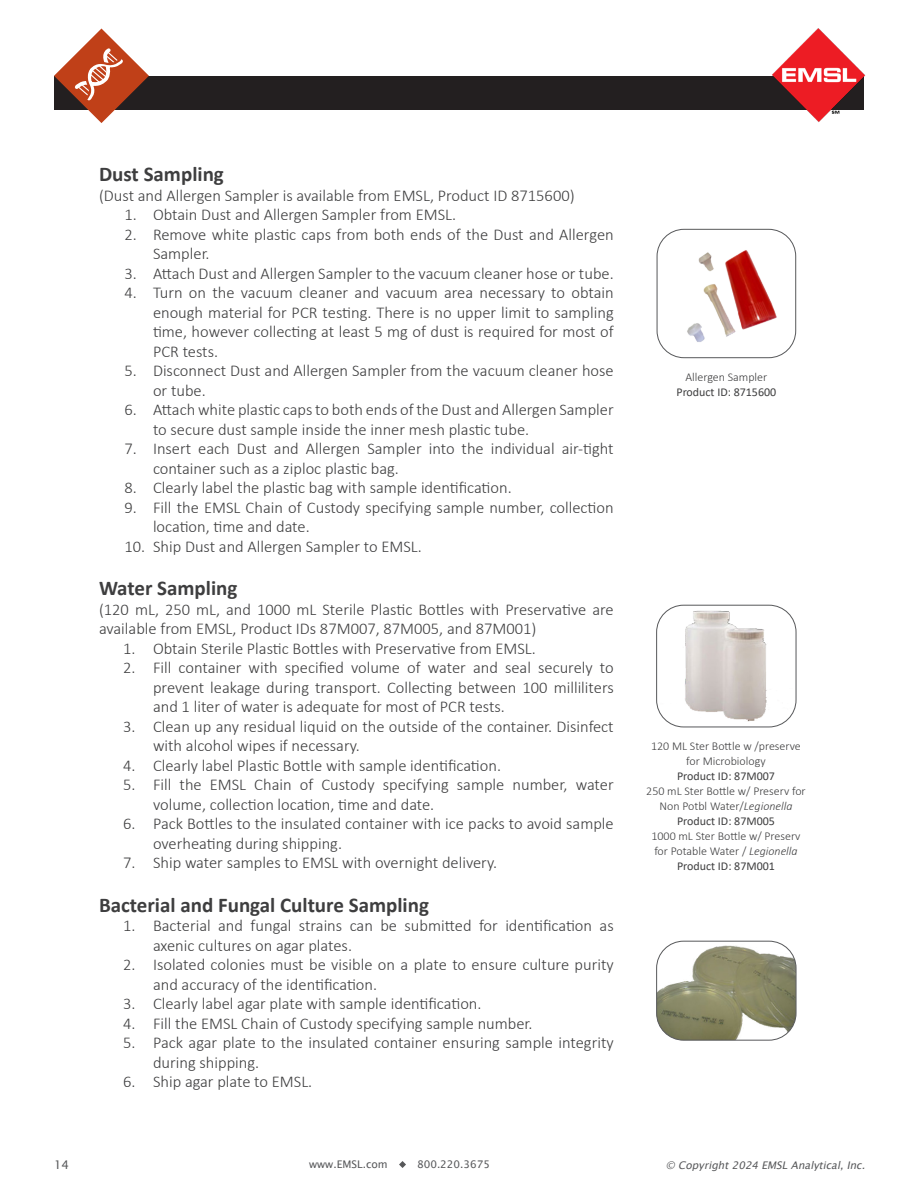
<style>
.page{position:relative;width:918px;height:1188px;background:#fff}
.page>*{position:absolute;margin:0;border:0;box-sizing:border-box;transform-origin:0 0}
.t1{font:700 21px "Calibri";color:#3e3e3f}
.t2{font:300 16.5px/19.5px "Calibri";color:#3e3e3f}
.t3{font:300 12px/15px "Calibri";color:#3e3e3f;text-align:center}
.t4{font:12px "Calibri";color:#3e3e3f}
.t5{font:12px "Lucida Sans Unicode";color:#57585a}
.t6{font:italic 10.5px "Lucida Sans Unicode";color:#57585a}
.t7{font:10.5px "Lucida Sans Unicode";color:#57585a}
.s1{font-style:italic}
</style>
<div class="page">
<svg style="left:399px;top:1161px;width:7px;height:7px"></svg>
<div style="left:54px;top:76px;width:810px;height:34px;background:#231f20"></div>
<img style="left:772px;top:29px;width:94px;height:93px">
<svg style="left:54px;top:29px;width:95px;height:94px"></svg>
<img style="left:657px;top:229px;width:139px;height:129px">
<div style="left:657px;top:229px;width:139px;height:129px;border:1px solid #57585a;border-radius:27px"></div>
<img style="left:657px;top:605px;width:139px;height:122px">
<div style="left:656px;top:605px;width:140px;height:122px;border:1px solid #57585a;border-radius:27px"></div>
<img style="left:657px;top:941px;width:139px;height:98px">
<div style="left:656px;top:941px;width:140px;height:100px;border:1px solid #57585a;border-radius:27px"></div>
<p class="t1" style="left:99px;top:160px;width:126px">Dust Sampling</p>
<p class="t2" style="left:99px;top:186px;width:477px">(Dust and Allergen Sampler is available from EMSL, Product ID 8715600)</p>
<p class="t2" style="left:124px;top:205px;width:333px">1. Obtain Dust and Allergen Sampler from EMSL.</p>
<p class="t2" style="left:153px;top:225px;width:462px;text-indent:-28px">2. Remove white plastic caps from both ends of the Dust and Allergen<br>Sampler.</p>
<p class="t2" style="left:124px;top:264px;width:491px">3. Attach Dust and Allergen Sampler to the vacuum cleaner hose or tube.</p>
<p class="t2" style="left:153px;top:283px;width:462px;text-align:justify;text-indent:-28px">4. Turn on the vacuum cleaner and vacuum area necessary to obtain enough material for PCR testing. There is no upper limit to sampling time, however collecting at least 5 mg of dust is required for most of PCR tests.</p>
<p class="t2" style="left:153px;top:361px;width:462px;text-indent:-28px">5. Disconnect Dust and Allergen Sampler from the vacuum cleaner hose or tube.</p>
<p class="t2" style="left:153px;top:400px;width:462px;text-indent:-28px">6. Attach white plastic caps to both ends of the Dust and Allergen Sampler to secure dust sample inside the inner mesh plastic tube.</p>
<p class="t2" style="left:153px;top:439px;width:462px;text-indent:-28px">7. Insert each Dust and Allergen Sampler into the individual air-tight container such as a ziploc plastic bag.</p>
<p class="t2" style="left:124px;top:478px;width:389px">8. Clearly label the plastic bag with sample identification.</p>
<p class="t2" style="left:153px;top:498px;width:462px;text-indent:-28px">9. Fill the EMSL Chain of Custody specifying sample number, collection location, time and date.</p>
<p class="t2" style="left:124px;top:537px;width:299px">10. Ship Dust and Allergen Sampler to EMSL.</p>
<p class="t1" style="left:99px;top:574px;width:140px">Water Sampling</p>
<p class="t2" style="left:99px;top:600px;width:516px">(120 mL, 250 mL, and 1000 mL Sterile Plastic Bottles with Preservative are available from EMSL, Product IDs 87M007, 87M005, and 87M001)</p>
<p class="t2" style="left:123px;top:639px;width:414px">1. Obtain Sterile Plastic Bottles with Preservative from EMSL.</p>
<p class="t2" style="left:153px;top:658px;width:462px;text-align:justify;text-indent:-30px">2. Fill container with specified volume of water and seal securely to prevent leakage during transport. Collecting between 100 milliliters and 1 liter of water is adequate for most of PCR tests.</p>
<p class="t2" style="left:153px;top:717px;width:462px;text-indent:-30px">3. Clean up any residual liquid on the outside of the container. Disinfect with alcohol wipes if necessary.</p>
<p class="t2" style="left:123px;top:756px;width:380px">4. Clearly label Plastic Bottle with sample identification.</p>
<p class="t2" style="left:153px;top:775px;width:462px;text-indent:-30px">5. Fill the EMSL Chain of Custody specifying sample number, water volume, collection location, time and date.</p>
<p class="t2" style="left:153px;top:814px;width:462px;text-indent:-30px">6. Pack Bottles to the insulated container with ice packs to avoid sample overheating during shipping.</p>
<p class="t2" style="left:123px;top:853px;width:376px">7. Ship water samples to EMSL with overnight delivery.</p>
<p class="t1" style="left:99px;top:890px;width:331px">Bacterial and Fungal Culture Sampling</p>
<p class="t2" style="left:153px;top:916px;width:462px;text-indent:-30px">1. Bacterial and fungal strains can be submitted for identification as axenic cultures on agar plates.</p>
<p class="t2" style="left:153px;top:955px;width:462px;text-indent:-30px">2. Isolated colonies must be visible on a plate to ensure culture purity and accuracy of the identification.</p>
<p class="t2" style="left:123px;top:994px;width:360px">3. Clearly label agar plate with sample identification.</p>
<p class="t2" style="left:123px;top:1014px;width:411px">4. Fill the EMSL Chain of Custody specifying sample number.</p>
<p class="t2" style="left:153px;top:1033px;width:462px;text-indent:-30px">5. Pack agar plate to the insulated container ensuring sample integrity during shipping.</p>
<p class="t2" style="left:123px;top:1072px;width:191px">6. Ship agar plate to EMSL.</p>
<p class="t3" style="left:685px;top:369px;width:83px">Allergen Sampler</p>
<p class="t4" style="left:676px;top:383px;width:101px">Product ID: 8715600</p>
<p class="t3" style="left:651px;top:738px;width:151px">120 ML Ster Bottle w /preserve for Microbiology</p>
<p class="t4" style="left:677px;top:768px;width:99px">Product ID: 87M007</p>
<p class="t3" style="left:646px;top:783px;width:161px">250 mL Ster Bottle w/ Preserv for<br>Non Potbl Water/<span class="s1">Legionella</span></p>
<p class="t4" style="left:677px;top:813px;width:99px">Product ID: 87M005</p>
<p class="t3" style="left:651px;top:828px;width:151px;text-align:left">1000 mL Ster Bottle w/ Preserv for Potable Water / <span class="s1">Legionella</span></p>
<p class="t4" style="left:677px;top:858px;width:99px">Product ID: 87M001</p>
<p class="t5" style="left:54px;top:1155px;width:17px">14</p>
<p class="t7" style="left:309px;top:1156px;width:80px">www.EMSL.com</p>
<p class="t7" style="left:417px;top:1156px;width:74px">800.220.3675</p>
<p class="t6" style="left:666px;top:1157px;width:204px">© Copyright2024 EMSLAnalytical,Inc.</p>
</div>
